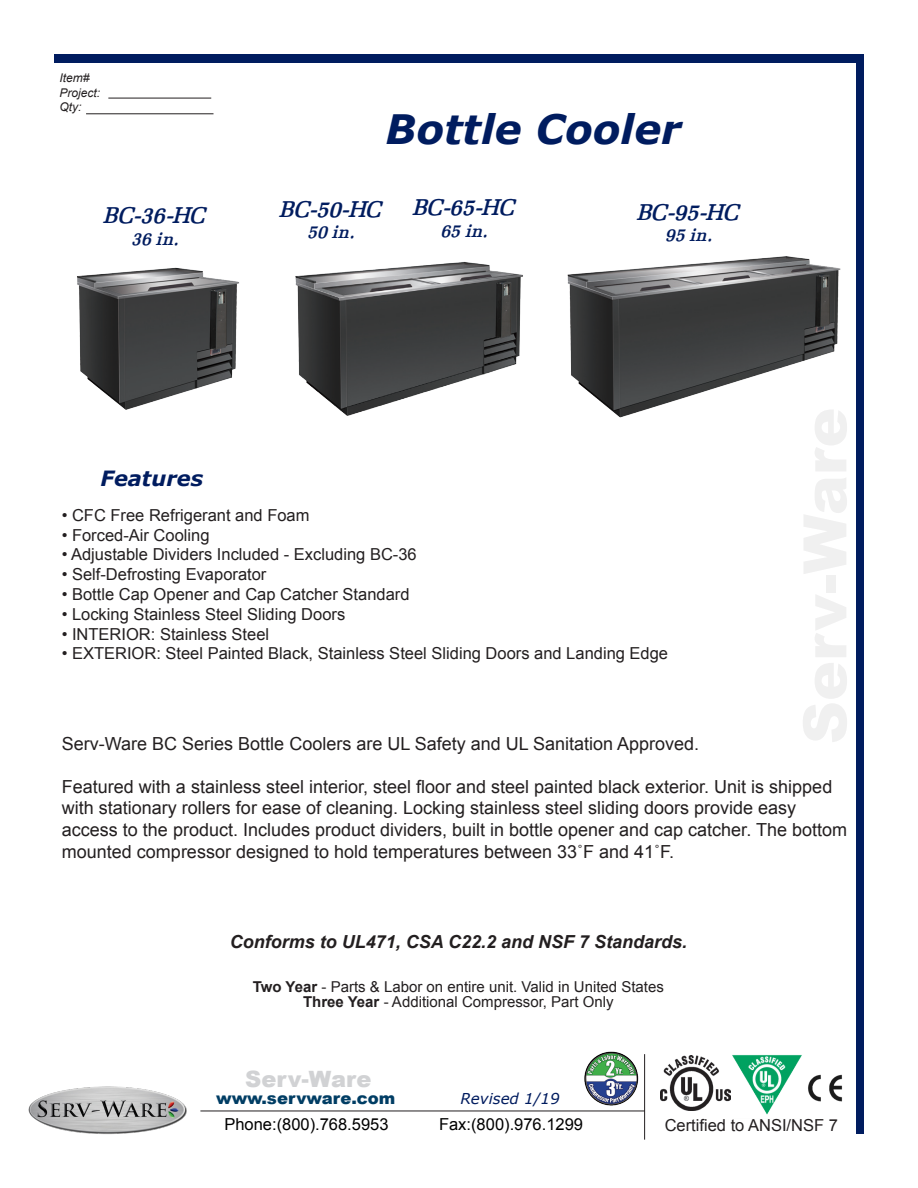
<style>
.page{position:relative;width:918px;height:1188px;background:#fff}
.page>*{position:absolute;margin:0;border:0;box-sizing:border-box;transform-origin:0 0}
.t1{font:italic 700 40.5px "Verdana";color:#001c5f}
.t2{font:italic 700 22.5px "Bid Roman";color:#001c5f}
.t3{font:900 22.5px "Arial";color:#d1d2d4}
.t4{font:italic 700 21px "Verdana";color:#001c5f}
.t5{font:18px/21.6px "Arial";color:#231f20}
.t6{font:italic 700 18px "Arial";color:#231f20}
.t7{font:italic 700 18px "Bid Roman";color:#001c5f}
.t8{font:16.5px "Arial";color:#231f20}
.t9{font:16.5px "Arial";color:#000}
.t10{font:900 16.5px "Arial";color:#003d64}
.t11{font:15px "Arial";color:#231f20}
.t12{font:italic 15px "Verdana";color:#001c5f}
.t13{font:italic 12px "Arial";color:#231f20}
.s1{font-weight:700}
</style>
<div class="page">
<div style="left:54px;top:54px;width:808px;height:9px;background:#001c5f"></div>
<div style="left:857px;top:54px;width:7px;height:1080px;background:#001c5f"></div>
<hr style="left:108px;top:98px;width:103px;height:1px;background:#231f20">
<hr style="left:86px;top:114px;width:128px;height:1px;background:#231f20">
<img style="left:28px;top:1086px;width:159px;height:48px">
<hr style="left:200px;top:1111px;width:445px;height:1px;background:#231f20">
<hr style="left:644px;top:1054px;width:1px;height:86px;background:#231f20">
<img style="left:295px;top:261px;width:228px;height:155px">
<img style="left:808px;top:1075px;width:34px;height:27px">
<img style="left:730px;top:1055px;width:72px;height:60px">
<img style="left:661px;top:1056px;width:69px;height:54px">
<img style="left:584px;top:1051px;width:55px;height:55px">
<img style="left:77px;top:267px;width:163px;height:143px">
<img style="left:567px;top:256px;width:274px;height:162px">
<p class="t13" style="left:59px;top:70px;width:32px">Item#</p>
<p class="t13" style="left:59px;top:85px;width:42px">Project:</p>
<p class="t13" style="left:59px;top:99px;width:24px">Qty:</p>
<p class="t2" style="left:105px;top:196px;width:103px">BC-36-HC</p>
<p class="t7" style="left:133px;top:223px;width:48px">36 in.</p>
<p class="t1" style="left:386px;top:103px;width:297px">Bottle Cooler</p>
<p class="t2" style="left:281px;top:190px;width:103px">BC-50-HC</p>
<p class="t7" style="left:309px;top:217px;width:48px">50 in.</p>
<p class="t2" style="left:414px;top:189px;width:103px">BC-65-HC</p>
<p class="t7" style="left:442px;top:216px;width:48px">65 in.</p>
<p class="t2" style="left:638px;top:193px;width:103px">BC-95-HC</p>
<p class="t7" style="left:666px;top:220px;width:48px">95 in.</p>
<p class="t4" style="left:100px;top:465px;width:104px">Features</p>
<p class="t8" style="left:62px;top:504px;width:249px">• CFC Free Refrigerant and Foam</p>
<p class="t8" style="left:62px;top:524px;width:149px">• Forced-Air Cooling</p>
<p class="t8" style="left:62px;top:544px;width:357px">• Adjustable Dividers Included - Excluding BC-36</p>
<p class="t8" style="left:62px;top:564px;width:206px">• Self-Defrosting Evaporator</p>
<p class="t8" style="left:62px;top:583px;width:349px">• Bottle Cap Opener and Cap Catcher Standard</p>
<p class="t8" style="left:62px;top:603px;width:285px">• Locking Stainless Steel Sliding Doors</p>
<p class="t8" style="left:62px;top:623px;width:209px">• INTERIOR: Stainless Steel</p>
<p class="t8" style="left:62px;top:643px;width:608px">• EXTERIOR: Steel Painted Black, Stainless Steel Sliding Doors and Landing Edge</p>
<p class="t5" style="left:62px;top:733px;width:639px">Serv-Ware BC Series Bottle Coolers are UL Safety and UL Sanitation Approved.</p>
<p class="t5" style="left:62px;top:776px;width:772px">Featured with a stainless steel interior, steel floor and steel painted black exterior. Unit is shipped with stationary rollers for ease of cleaning. Locking stainless steel sliding doors provide easy</p>
<p class="t5" style="left:62px;top:819px;width:787px">access to the product. Includes product dividers, built in bottle opener and cap catcher. The bottom mounted compressor designed to hold temperatures between 33˚F and 41˚F.</p>
<p class="t6" style="left:230px;top:930px;width:459px">Conforms to UL471, CSA C22.2 and NSF 7 Standards.</p>
<p class="t11" style="left:253px;top:977px;width:413px"><span class="s1">Two Year</span> - Parts &amp; Labor on entire unit. Valid in United States</p>
<p class="t11" style="left:303px;top:992px;width:312px"><span class="s1">Three Year</span> - Additional Compressor, Part Only</p>
<p class="t3" style="left:245px;top:1063px;width:128px">Serv-Ware</p>
<p class="t10" style="left:216px;top:1086px;width:181px">www.servware.com</p>
<p class="t9" style="left:224px;top:1113px;width:166px">Phone:(800).768.5953</p>
<p class="t9" style="left:439px;top:1113px;width:145px">Fax:(800).976.1299</p>
<p class="t12" style="left:461px;top:1089px;width:101px">Revised 1/19</p>
<p class="t8" style="left:665px;top:1114px;width:175px">Certified to ANSI/NSF 7</p>
</div>
